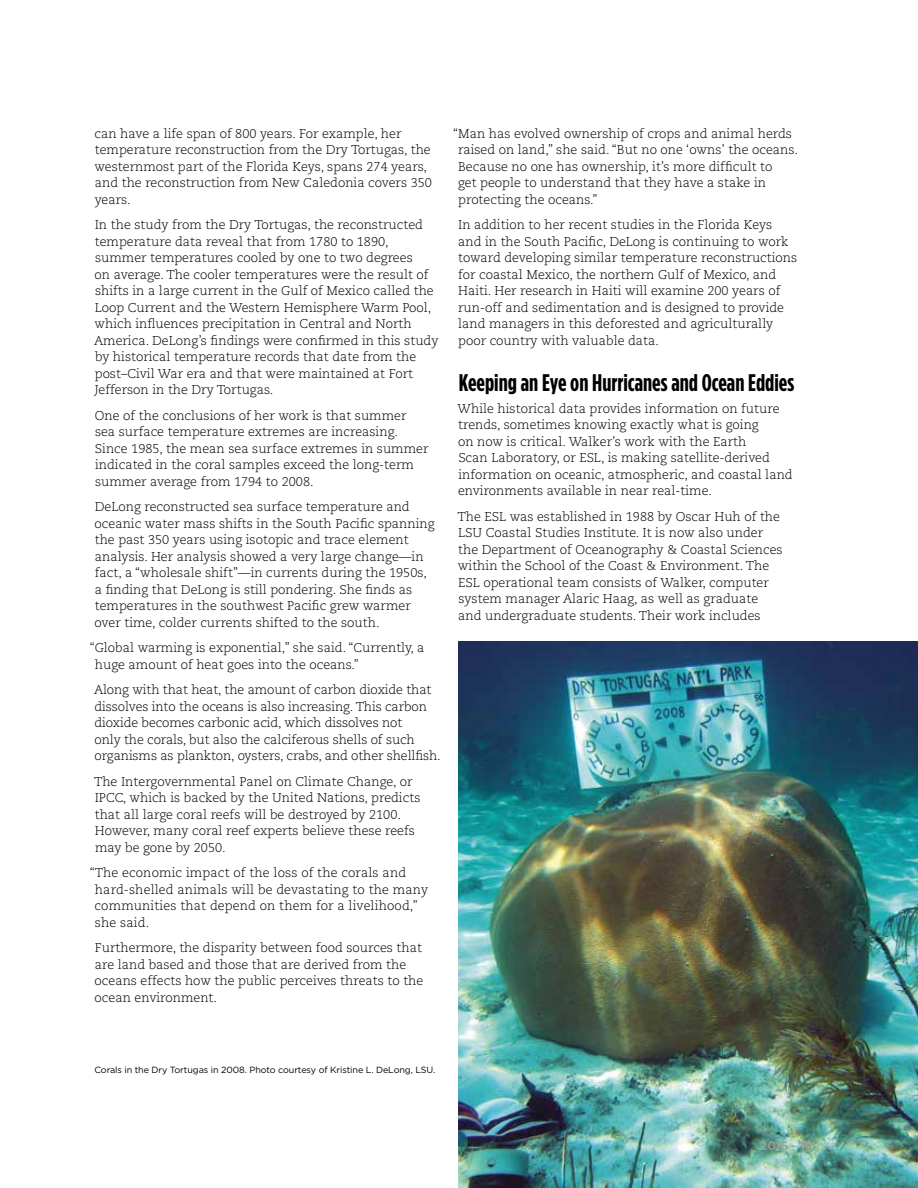
<style>
.page{position:relative;width:918px;height:1188px;background:#fff}
.page>*{position:absolute;margin:0;border:0;box-sizing:border-box;transform-origin:0 0}
.t1{font:700 condensed 24px "Gotham HTF";color:#000}
.t2{font:300 12.75px/16.5px "Caecilia";color:#000}
.t3{font:500 12px "Gotham HTF";color:#a89e92}
.t4{font:9px "Gotham HTF";letter-spacing:-.01em;color:#000}
.s1{font-weight:300;font-size:13.5px}
.s2{font-weight:400;font-size:9px}
</style>
<div class="page">
<img style="left:459px;top:641px;width:459px;height:547px">
<p class="t2" style="left:95px;top:125px;width:339px">can have a life span of 800 years. For example, her temperature reconstruction from the Dry Tortugas, the westernmost part of the Florida Keys, spans 274 years, and the reconstruction from New Caledonia covers 350 years.</p>
<p class="t2" style="left:94px;top:217px;width:346px">In the study from the Dry Tortugas, the reconstructed temperature data reveal that from 1780 to 1890, summer temperatures cooled by one to two degrees<br>on average. The cooler temperatures were the result of shifts in a large current in the Gulf of Mexico called the Loop Current and the Western Hemisphere Warm Pool, which influences precipitation in Central and North America. DeLong’s findings were confirmed in this study by historical temperature records that date from the post–Civil War era and that were maintained at Fort Jefferson in the Dry Tortugas.</p>
<p class="t2" style="left:95px;top:407px;width:335px">One of the conclusions of her work is that summer sea surface temperature extremes are increasing.<br>Since 1985, the mean sea surface extremes in summer indicated in the coral samples exceed the long-term summer average from 1794 to 2008.</p>
<p class="t2" style="left:95px;top:499px;width:342px">DeLong reconstructed sea surface temperature and oceanic water mass shifts in the South Pacific spanning the past 350 years using isotopic and trace element analysis. Her analysis showed a very large change—in fact, a “wholesale shift”—in currents during the 1950s, a finding that DeLong is still pondering. She finds as temperatures in the southwest Pacific grew warmer over time, colder currents shifted to the south.</p>
<p class="t2" style="left:95px;top:640px;width:331px;text-indent:-5px">“Global warming is exponential,” she said. “Currently, a huge amount of heat goes into the oceans.”</p>
<p class="t2" style="left:94px;top:682px;width:348px">Along with that heat, the amount of carbon dioxide that dissolves into the oceans is also increasing. This carbon dioxide becomes carbonic acid, which dissolves not<br>only the corals, but also the calciferous shells of such organisms as plankton, oysters, crabs, and other shellfish.</p>
<p class="t2" style="left:94px;top:773px;width:328px">The Intergovernmental Panel on Climate Change, or IPCC, which is backed by the United Nations, predicts that all large coral reefs will be destroyed by 2100.<br>However, many coral reef experts believe these reefs may be gone by 2050.</p>
<p class="t2" style="left:95px;top:865px;width:335px;text-indent:-5px">“The economic impact of the loss of the corals and hard-shelled animals will be devastating to the many communities that depend on them for a livelihood,” she said.</p>
<p class="t2" style="left:95px;top:940px;width:330px">Furthermore, the disparity between food sources that are land based and those that are derived from the oceans effects how the public perceives threats to the ocean environment.</p>
<p class="t2" style="left:458px;top:125px;width:341px;text-indent:-5px">“Man has evolved ownership of crops and animal herds raised on land,” she said. “But no one ‘owns’ the oceans.<br>Because no one has ownership, it’s more difficult to<br>get people to understand that they have a stake in protecting the oceans.”</p>
<p class="t2" style="left:458px;top:217px;width:341px">In addition to her recent studies in the Florida Keys and in the South Pacific, DeLong is continuing to work toward developing similar temperature reconstructions for coastal Mexico, the northern Gulf of Mexico, and Haiti. Her research in Haiti will examine 200 years of run-off and sedimentation and is designed to provide land managers in this deforested and agriculturally poor country with valuable data.</p>
<h1 class="t1" style="left:459px;top:369px;width:337px">Keeping an Eye on Hurricanes and Ocean Eddies</h1>
<p class="t2" style="left:458px;top:401px;width:337px">While historical data provides information on future trends, sometimes knowing exactly what is going<br>on now is critical. Walker’s work with the Earth<br>Scan Laboratory, or ESL, is making satellite-derived information on oceanic, atmospheric, and coastal land environments available in near real-time.</p>
<p class="t2" style="left:458px;top:509px;width:327px">The ESL was established in 1988 by Oscar Huh of the LSU Coastal Studies Institute. It is now also under the Department of Oceanography &amp; Coastal Sciences within the School of the Coast &amp; Environment. The ESL operational team consists of Walker, computer system manager Alaric Haag, as well as graduate and undergraduate students. Their work includes</p>
<p class="t4" style="left:94px;top:1065px;width:342px">Corals in the Dry Tortugas in 2008. Photo courtesy of Kristine L. DeLong, LSU.</p>
<p class="t3" style="left:760px;top:1139px;width:77px">2015 – 16 <span class="s1">|</span> <span class="s2">37</span></p>
</div>
